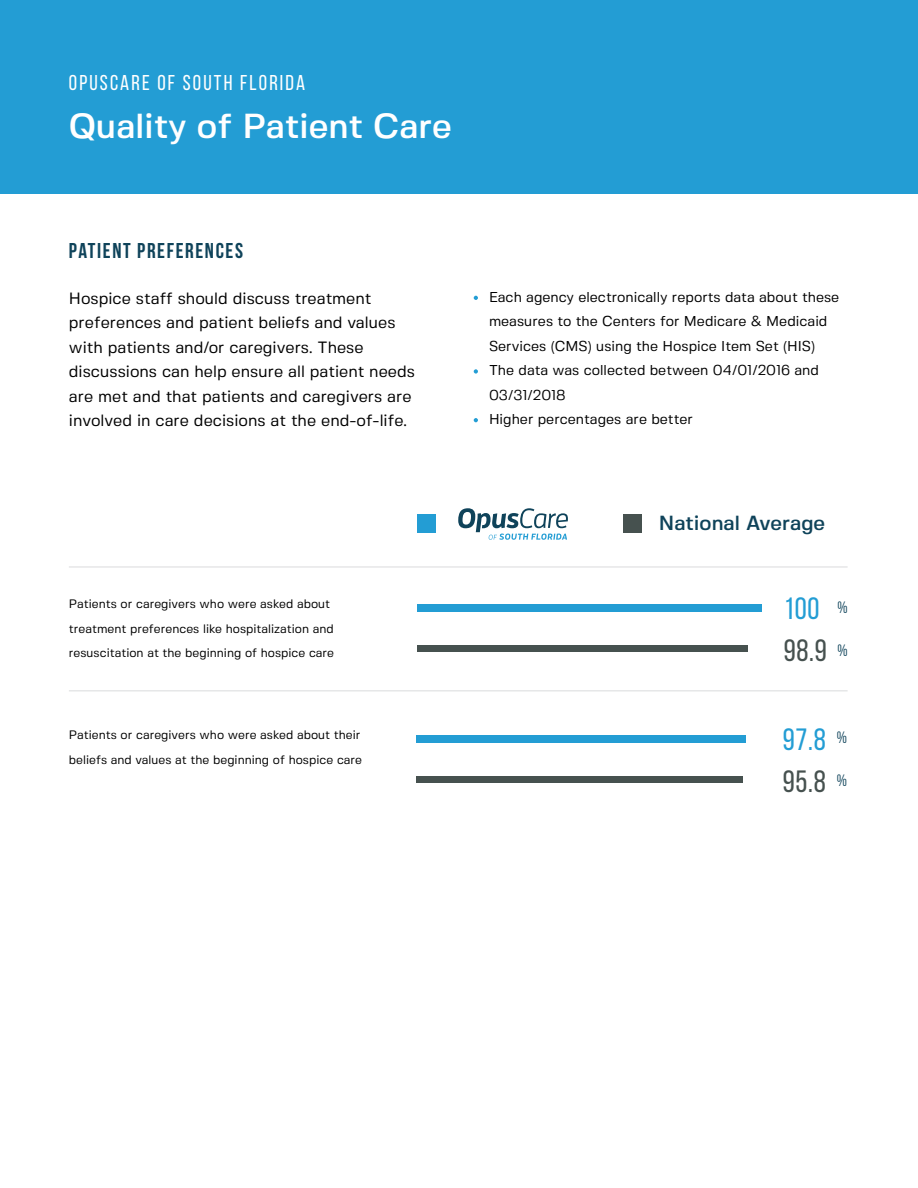
<style>
.page{position:relative;width:918px;height:1188px;background:#fff}
.page>*{position:absolute;margin:0;border:0;box-sizing:border-box;transform-origin:0 0}
.t1{font:500 34.65px "Fivo Sans";color:#fff}
.t2{font:30.75px/42px "Bebas Neue";color:#239dd4}
.t3{font:30.75px/42px "Bebas Neue";color:#46514f}
.t4{font:21.45px "Bebas Neue";letter-spacing:.1em;color:#fff}
.t5{font:700 21.45px "Bebas Neue";letter-spacing:.075em;color:#0f435a}
.t6{font:500 20.4px "Fivo Sans";color:#0f435a}
.t7{font:16.35px/24.5px "Fivo Sans";color:#000}
.t8{font:14.25px/24.5px "Fivo Sans";color:#000}
.t9{font:12.3px/24.5px "Fivo Sans";color:#000}
.s1{color:#239dd4}
.s2{color:#46514f}
</style>
<div class="page">
<div style="left:0;top:0;width:918px;height:193px;background:#239dd4"></div>
<hr style="left:69px;top:566px;width:779px;height:2px;background:#e6e7e8">
<hr style="left:69px;top:690px;width:779px;height:2px;background:#e6e7e8">
<svg style="left:474px;top:296px;width:4px;height:4px"></svg>
<svg style="left:474px;top:369px;width:4px;height:5px"></svg>
<svg style="left:474px;top:418px;width:4px;height:4px"></svg>
<svg style="left:458px;top:508px;width:110px;height:32px"></svg>
<div style="left:417px;top:605px;width:345px;height:7px;background:#239dd4"></div>
<div style="left:417px;top:646px;width:331px;height:6px;background:#46514f"></div>
<div style="left:417px;top:514px;width:18px;height:18px;background:#239dd4"></div>
<div style="left:623px;top:514px;width:18px;height:18px;background:#46514f"></div>
<div style="left:416px;top:735px;width:330px;height:8px;background:#239dd4"></div>
<div style="left:416px;top:776px;width:327px;height:6px;background:#46514f"></div>
<h3 class="t4" style="left:69px;top:71px;width:238px">OPUSCARE OF SOUTH FLORIDA</h3>
<h1 class="t1" style="left:69px;top:105px;width:385px">Quality of Patient Care</h1>
<h3 class="t5" style="left:69px;top:238px;width:176px">PATIENT PREFERENCES</h3>
<p class="t7" style="left:69px;top:286px;width:348px">Hospice staff should discuss treatment preferences and patient beliefs and values with patients and/or caregivers. These discussions can help ensure all patient needs are met and that patients and caregivers are involved in care decisions at the end-of-life.</p>
<p class="t9" style="left:69px;top:592px;width:267px">Patients or caregivers who were asked about treatment preferences like hospitalization and resuscitation at the beginning of hospice care</p>
<p class="t9" style="left:69px;top:723px;width:295px">Patients or caregivers who were asked about their beliefs and values at the beginning of hospice care</p>
<p class="t8" style="left:489px;top:285px;width:352px">Each agency electronically reports data about these measures to the Centers for Medicare &amp; Medicaid Services (CMS) using the Hospice Item Set (HIS)<br>The data was collected between 04/01/2016 and 03/31/2018<br>Higher percentages are better</p>
<p class="t6" style="left:659px;top:510px;width:168px">National Average</p>
<h2 class="t3" style="left:784px;top:587px;width:65px"><span class="s1">100</span> <sup>%<br></sup>98.9 <sup>%</sup></h2>
<h2 class="t2" style="left:783px;top:718px;width:65px">97.8 <sup>%<br></sup><span class="s2">95.8</span> <sup>%</sup></h2>
</div>
